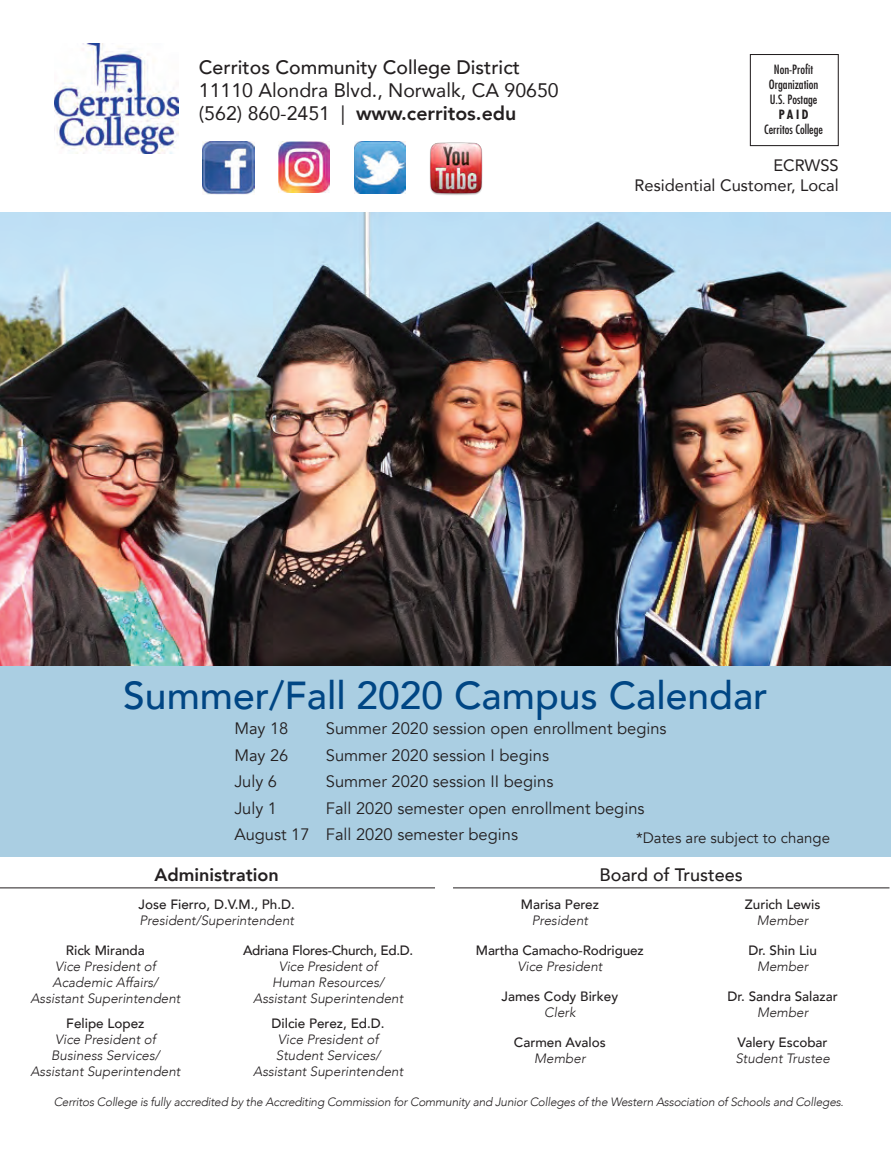
<style>
.page{position:relative;width:891px;height:1161px;background:#fff}
.page>*{position:absolute;margin:0;border:0;box-sizing:border-box;transform-origin:0 0}
._2_col_body{font:500 39px "Avenir";color:#004684}
.t1{font:19.5px "Avenir";color:#231f20}
.t2{font:500 19.5px "Avenir";color:#231f20}
.t3{font:800 19.5px "Avenir";color:#231f20}
.t4{font:500 18px "Avenir";color:#231f20}
.t5{font:800 18px "Avenir";color:#231f20}
.t6{font:16.5px "Avenir";color:#231f20}
.t7{font:16.5px "Avenir";color:#231f20}
.t8{font:15px "Avenir";color:#231f20}
.t9{font:italic 300 13.5px/16.2px "Avenir";color:#231f20;text-align:center}
.t10{font:500 13.5px/16.2px "Avenir";color:#231f20;text-align:center}
.Image{font:condensed 12.45px/15px "Futura";color:#231f20;text-align:center}
.t11{font:italic 300 12px "Avenir";letter-spacing:-.02em;color:#231f20}
.s1{font-weight:400}
.s2{font-weight:700}
.s3{font-weight:500;font-style:normal}
.s4{font-weight:300;font-style:italic}
</style>
<div class="page">
<img style="left:0;top:212px;width:891px;height:455px">
<div style="left:750px;top:54px;width:89px;height:92px;border:1px solid #231f20"></div>
<img style="left:55px;top:43px;width:124px;height:111px">
<img style="left:279px;top:141px;width:51px;height:51px">
<img style="left:203px;top:141px;width:51px;height:54px">
<img style="left:354px;top:141px;width:52px;height:52px">
<img style="left:429px;top:142px;width:54px;height:53px">
<div style="left:0;top:667px;width:891px;height:190px;background:#aacee2"></div>
<hr style="left:0;top:888px;width:435px;height:1px;background:#231f20">
<hr style="left:453px;top:888px;width:437px;height:1px;background:#231f20">
<p class="t2" style="left:199px;top:50px;width:323px">Cerritos Community College District</p>
<p class="t1" style="left:199px;top:74px;width:361px">11110 Alondra Blvd., Norwalk, CA 90650</p>
<p class="t3" style="left:199px;top:98px;width:319px"><span class="s1">(562) 860-2451 |</span> www.cerritos.edu</p>
<p class="Image" style="left:764px;top:62px;width:60px">Non-Profit<br>Organization<br>U.S. Postage<br><span class="s2">PAID<br></span>Cerritos College</p>
<p class="t7" style="left:773px;top:152px;width:67px">ECRWSS</p>
<p class="t7" style="left:635px;top:172px;width:206px">Residential Customer, Local</p>
<p class="_2_col_body" style="left:123px;top:662px;width:646px">Summer/Fall 2020 Campus Calendar</p>
<p class="t6" style="left:234px;top:719px;width:56px">May 18</p>
<p class="t6" style="left:326px;top:719px;width:342px">Summer 2020 session open enrollment begins</p>
<p class="t6" style="left:234px;top:745px;width:56px">May 26</p>
<p class="t6" style="left:326px;top:745px;width:225px">Summer 2020 session I begins</p>
<p class="t6" style="left:234px;top:772px;width:44px">July 6</p>
<p class="t6" style="left:326px;top:772px;width:229px">Summer 2020 session II begins</p>
<p class="t6" style="left:234px;top:798px;width:44px">July 1</p>
<p class="t6" style="left:326px;top:798px;width:320px">Fall 2020 semester open enrollment begins</p>
<p class="t6" style="left:234px;top:825px;width:285px">August 17 Fall 2020 semester begins</p>
<p class="t8" style="left:636px;top:829px;width:195px">*Dates are subject to change</p>
<p class="t5" style="left:155px;top:860px;width:126px">Administration</p>
<p class="t9" style="left:139px;top:896px;width:158px;text-align:left"><span class="s3">Jose Fierro, D.V.M., Ph.D.<br></span>President/Superintendent</p>
<p class="t9" style="left:30px;top:942px;width:152px"><span class="s3">Rick Miranda<br></span>Vice President of<br>Academic Affairs/<br>Assistant Superintendent</p>
<p class="t9" style="left:30px;top:1015px;width:152px"><span class="s3">Felipe Lopez<br></span>Vice President of<br>Business Services/<br>Assistant Superintendent</p>
<p class="t9" style="left:243px;top:942px;width:172px"><span class="s3">Adriana Flores-Church, Ed.D.<br></span>Vice President of<br>Human Resources/<br>Assistant Superintendent</p>
<p class="t9" style="left:253px;top:1015px;width:152px"><span class="s3">Dilcie Perez, Ed.D.<br></span>Vice President of<br>Student Services/<br>Assistant Superintendent</p>
<p class="t4" style="left:600px;top:859px;width:145px">Board of Trustees</p>
<p class="t10" style="left:521px;top:895px;width:80px">Marisa Perez<br><span class="s4">President</span></p>
<p class="t10" style="left:476px;top:941px;width:169px">Martha Camacho-Rodriguez<br><span class="s4">Vice President</span></p>
<p class="t10" style="left:502px;top:987px;width:118px">James Cody Birkey<br><span class="s4">Clerk</span></p>
<p class="t10" style="left:514px;top:1033px;width:94px">Carmen Avalos<br><span class="s4">Member</span></p>
<p class="t10" style="left:745px;top:895px;width:77px">Zurich Lewis<br><span class="s4">Member</span></p>
<p class="t10" style="left:748px;top:941px;width:70px">Dr. Shin Liu<br><span class="s4">Member</span></p>
<p class="t10" style="left:727px;top:987px;width:112px">Dr. Sandra Salazar<br><span class="s4">Member</span></p>
<p class="t9" style="left:735px;top:1034px;width:96px;text-align:left"><span class="s3">Valery Escobar<br></span>Student Trustee</p>
<p class="t11" style="left:54px;top:1094px;width:792px">Cerritos College is fully accredited by the Accrediting Commission for Community and Junior Colleges of the Western Association of Schools and Colleges.</p>
</div>
